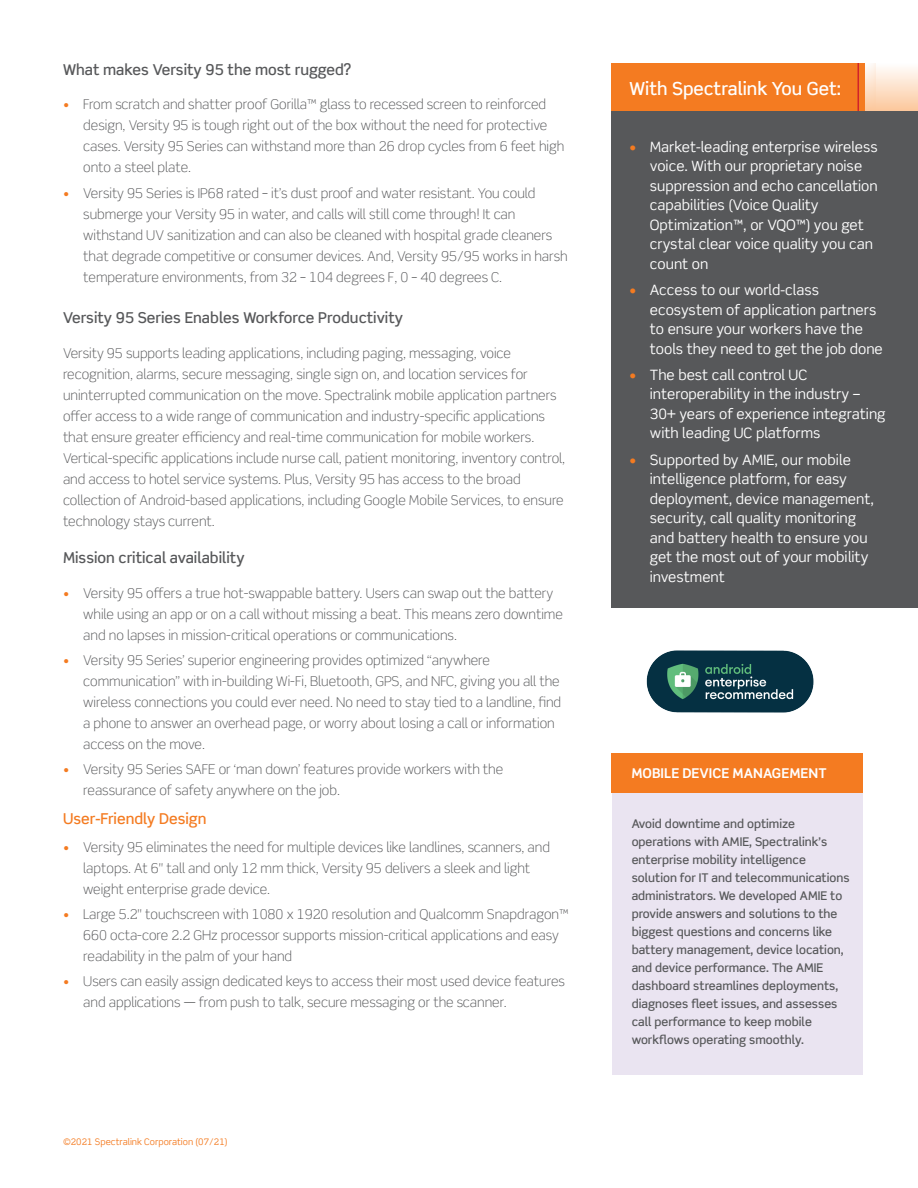
<style>
.page{position:relative;width:918px;height:1188px;background:#fff}
.page>*{position:absolute;margin:0;border:0;box-sizing:border-box;transform-origin:0 0}
.t1{font:500 18px "Scene Std";color:#fff}
.Body{font:500 15px "Scene Std";color:#57585a}
.Body-2{font:500 15px "Scene Std";color:#f47b21}
.t2{font:14.25px/19.5px "Scene Std";color:#fff}
.Body-3{font:300 13.5px/21px "Scene Std";color:#57585a}
.Body-4{font:700 13.5px "Scene Std";color:#fff}
.Body-5{font:500 12px/18px "Scene Std";color:#57585a}
.t3{font:9px "Scene Std";color:#f47b21}
.s1{color:#f47b21}
</style>
<div class="page">
<div style="left:611px;top:63px;width:265px;height:49px;background:#f47b21"></div>
<div style="left:866px;top:63px;width:52px;height:49px;background:linear-gradient(to bottom,#fefdfd,#fcc69a)"></div>
<hr style="left:858px;top:63px;width:1px;height:49px;background:#d1232a">
<div style="left:611px;top:112px;width:307px;height:496px;background:#57585a"></div>
<div style="left:612px;top:792px;width:251px;height:283px;background:#eae4f1"></div>
<div style="left:611px;top:753px;width:252px;height:40px;background:#f47b21"></div>
<img style="left:647px;top:650px;width:166px;height:63px">
<p class="Body" style="left:63px;top:60px;width:290px">What makes Versity 95 the most rugged?</p>
<p class="Body-3" style="left:83px;top:94px;width:483px;text-indent:-20px"><span class="s1">•</span> From scratch and shatter proof Gorilla™ glass to recessed screen to reinforced design, Versity 95 is tough right out of the box without the need for protective cases. Versity 95 Series can withstand more than 26 drop cycles from 6 feet high onto a steel plate.</p>
<p class="Body-3" style="left:83px;top:182px;width:486px;text-indent:-20px"><span class="s1">•</span> Versity 95 Series is IP68 rated – it’s dust proof and water resistant. You could submerge your Versity 95 in water, and calls will still come through! It can withstand UV sanitization and can also be cleaned with hospital grade cleaners that degrade competitive or consumer devices. And, Versity 95/95 works in harsh temperature environments, from 32 – 104 degrees F, 0 – 40 degrees C.</p>
<p class="Body" style="left:63px;top:309px;width:342px">Versity 95 Series Enables Workforce Productivity</p>
<p class="Body-3" style="left:63px;top:343px;width:504px">Versity 95 supports leading applications, including paging, messaging, voice recognition, alarms, secure messaging, single sign on, and location services for uninterrupted communication on the move. Spectralink mobile application partners offer access to a wide range of communication and industry-specific applications that ensure greater efficiency and real-time communication for mobile workers.<br>Vertical-specific applications include nurse call, patient monitoring, inventory control, and access to hotel service systems. Plus, Versity 95 has access to the broad collection of Android-based applications, including Google Mobile Services, to ensure technology stays current.</p>
<p class="Body" style="left:63px;top:549px;width:183px">Mission critical availability</p>
<p class="Body-3" style="left:83px;top:583px;width:481px;text-indent:-20px"><span class="s1">•</span> Versity 95 offers a true hot-swappable battery. Users can swap out the battery while using an app or on a call without missing a beat. This means zero downtime and no lapses in mission-critical operations or communications.</p>
<p class="Body-3" style="left:83px;top:650px;width:480px;text-indent:-20px"><span class="s1">•</span> Versity 95 Series’ superior engineering provides optimized “anywhere communication” with in-building Wi-Fi, Bluetooth, GPS, and NFC, giving you all the wireless connections you could ever need. No need to stay tied to a landline, find a phone to answer an overhead page, or worry about losing a call or information access on the move.</p>
<p class="Body-3" style="left:83px;top:759px;width:422px;text-indent:-20px"><span class="s1">•</span> Versity 95 Series SAFE or ‘man down’ features provide workers with the reassurance of safety anywhere on the job.</p>
<p class="Body-2" style="left:63px;top:809px;width:145px">User-Friendly Design</p>
<p class="Body-3" style="left:83px;top:836px;width:468px;text-indent:-20px"><span class="s1">•</span> Versity 95 eliminates the need for multiple devices like landlines, scanners, and laptops. At 6" tall and only 12 mm thick, Versity 95 delivers a sleek and light weight enterprise grade device.</p>
<p class="Body-3" style="left:83px;top:904px;width:487px;text-indent:-20px"><span class="s1">•</span> Large 5.2" touchscreen with 1080 x 1920 resolution and Qualcomm Snapdragon™<br>660 octa-core 2.2 GHz processor supports mission-critical applications and easy readability in the palm of your hand</p>
<p class="Body-3" style="left:83px;top:971px;width:483px;text-indent:-20px"><span class="s1">•</span> Users can easily assign dedicated keys to access their most used device features and applications — from push to talk, secure messaging or the scanner.</p>
<p class="t3" style="left:63px;top:1136px;width:166px">©2021 Spectralink Corporation (07/21)</p>
<h3 class="t1" style="left:630px;top:77px;width:213px">With Spectralink You Get:</h3>
<p class="t2" style="left:650px;top:137px;width:230px;text-indent:-20px"><span class="s1">•</span> Market-leading enterprise wireless voice. With our proprietary noise suppression and echo cancellation capabilities (Voice Quality<br>Optimization™, or VQO™) you get crystal clear voice quality you can count on</p>
<p class="t2" style="left:650px;top:280px;width:234px;text-indent:-20px"><span class="s1">•</span> Access to our world-class ecosystem of application partners to ensure your workers have the tools they need to get the job done</p>
<p class="t2" style="left:650px;top:365px;width:237px;text-indent:-20px"><span class="s1">•</span> The best call control UC interoperability in the industry –<br>30+ years of experience integrating with leading UC platforms</p>
<p class="t2" style="left:650px;top:450px;width:226px;text-indent:-20px"><span class="s1">•</span> Supported by AMIE, our mobile intelligence platform, for easy deployment, device management, security, call quality monitoring and battery health to ensure you get the most out of your mobility investment</p>
<p class="Body-4" style="left:632px;top:765px;width:197px">MOBILE DEVICE MANAGEMENT</p>
<p class="Body-5" style="left:632px;top:814px;width:219px">Avoid downtime and optimize operations with AMIE, Spectralink’s enterprise mobility intelligence solution for IT and telecommunications administrators. We developed AMIE to provide answers and solutions to the biggest questions and concerns like battery management, device location, and device performance. The AMIE dashboard streamlines deployments, diagnoses fleet issues, and assesses call performance to keep mobile workflows operating smoothly.</p>
</div>
